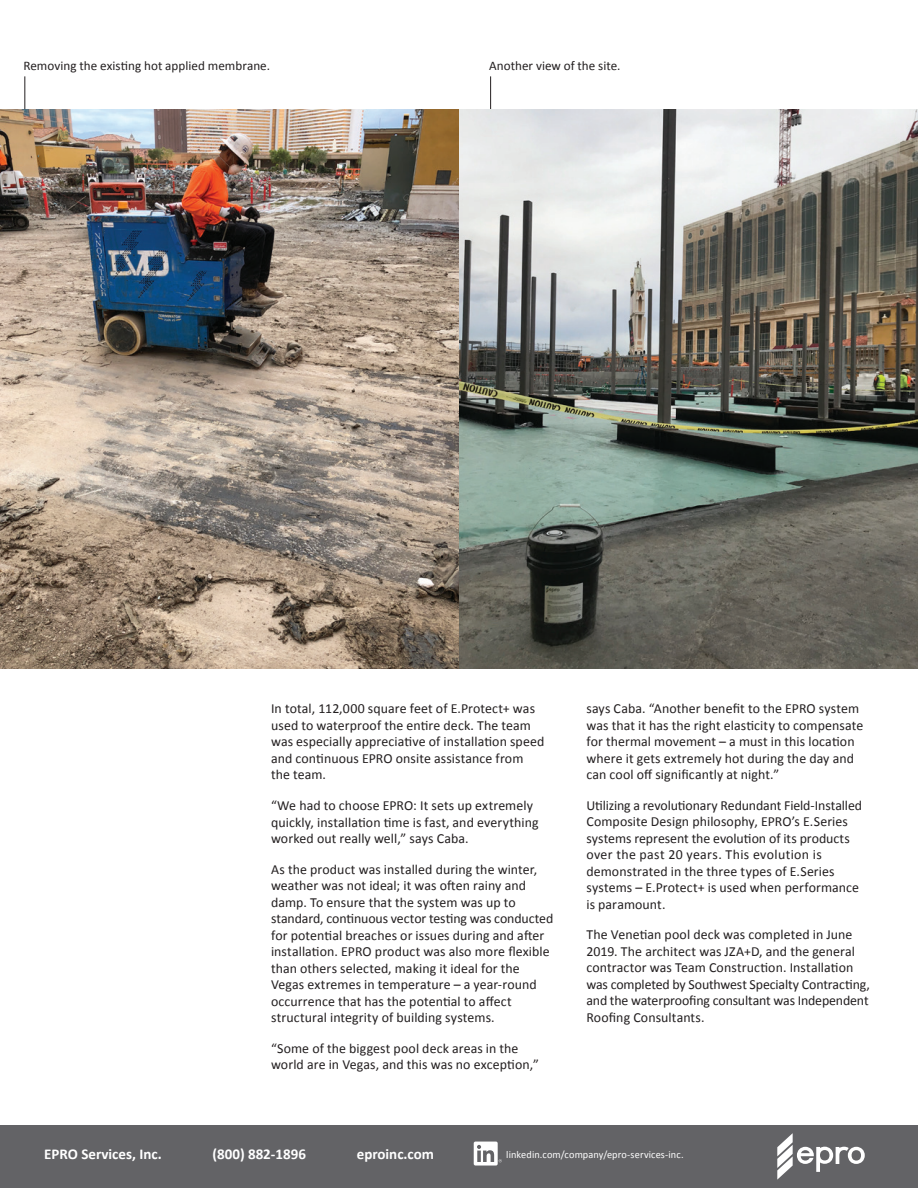
<style>
.page{position:relative;width:918px;height:1188px;background:#fff}
.page>*{position:absolute;margin:0;border:0;box-sizing:border-box;transform-origin:0 0}
.t1{font:700 15px "Calibri";color:#fff}
.t2{font:13.8px/16.5px "Calibri";letter-spacing:.005em;color:#231f20}
.t3{font:13.2px "Calibri";letter-spacing:.005em;color:#231f20}
.t4{font:10.5px "Calibri";letter-spacing:.01em;color:#fff}
</style>
<div class="page">
<div style="left:0;top:1125px;width:918px;height:63px;background:#636366"></div>
<svg style="left:777px;top:1133px;width:88px;height:47px"></svg>
<svg style="left:474px;top:1142px;width:28px;height:24px"></svg>
<hr style="left:25px;top:76px;width:1px;height:34px;background:#231f20">
<hr style="left:490px;top:76px;width:1px;height:34px;background:#231f20">
<img style="left:0;top:110px;width:918px;height:559px">
<p class="t3" style="left:23px;top:57px;width:248px">Removing the existing hot applied membrane.</p>
<p class="t3" style="left:489px;top:57px;width:133px">Another view of the site.</p>
<p class="t2" style="left:271px;top:700px;width:275px">In total, 112,000 square feet of E.Protect+ was used to waterproof the entire deck. The team was especially appreciative of installation speed and continuous EPRO onsite assistance from the team.</p>
<p class="t2" style="left:271px;top:797px;width:269px">“We had to choose EPRO: It sets up extremely quickly, installation time is fast, and everything worked out really well,” says Caba.</p>
<p class="t2" style="left:271px;top:860px;width:284px">As the product was installed during the winter, weather was not ideal; it was often rainy and damp. To ensure that the system was up to standard, continuous vector testing was conducted for potential breaches or issues during and after installation. EPRO product was also more flexible than others selected, making it ideal for the Vegas extremes in temperature – a year-round occurrence that has the potential to affect structural integrity of building systems.</p>
<p class="t2" style="left:271px;top:1039px;width:269px">“Some of the biggest pool deck areas in the world are in Vegas, and this was no exception,”</p>
<p class="t2" style="left:586px;top:700px;width:278px">says Caba. “Another benefit to the EPRO system was that it has the right elasticity to compensate for thermal movement – a must in this location where it gets extremely hot during the day and can cool off significantly at night.”</p>
<p class="t2" style="left:586px;top:796px;width:277px">Utilizing a revolutionary Redundant Field-Installed Composite Design philosophy, EPRO’s E.Series systems represent the evolution of its products over the past 20 years. This evolution is demonstrated in the three types of E.Series systems – E.Protect+ is used when performance is paramount.</p>
<p class="t2" style="left:586px;top:926px;width:285px">The Venetian pool deck was completed in June 2019. The architect was JZA+D, and the general contractor was Team Construction. Installation was completed by Southwest Specialty Contracting, and the waterproofing consultant was Independent Roofing Consultants.</p>
<p class="t1" style="left:44px;top:1144px;width:119px">EPRO Services, Inc.</p>
<p class="t1" style="left:213px;top:1144px;width:95px">(800) 882-1896</p>
<p class="t1" style="left:357px;top:1144px;width:79px">eproinc.com</p>
<p class="t4" style="left:506px;top:1148px;width:179px">linkedin.com/company/epro-services-inc.</p>
</div>
